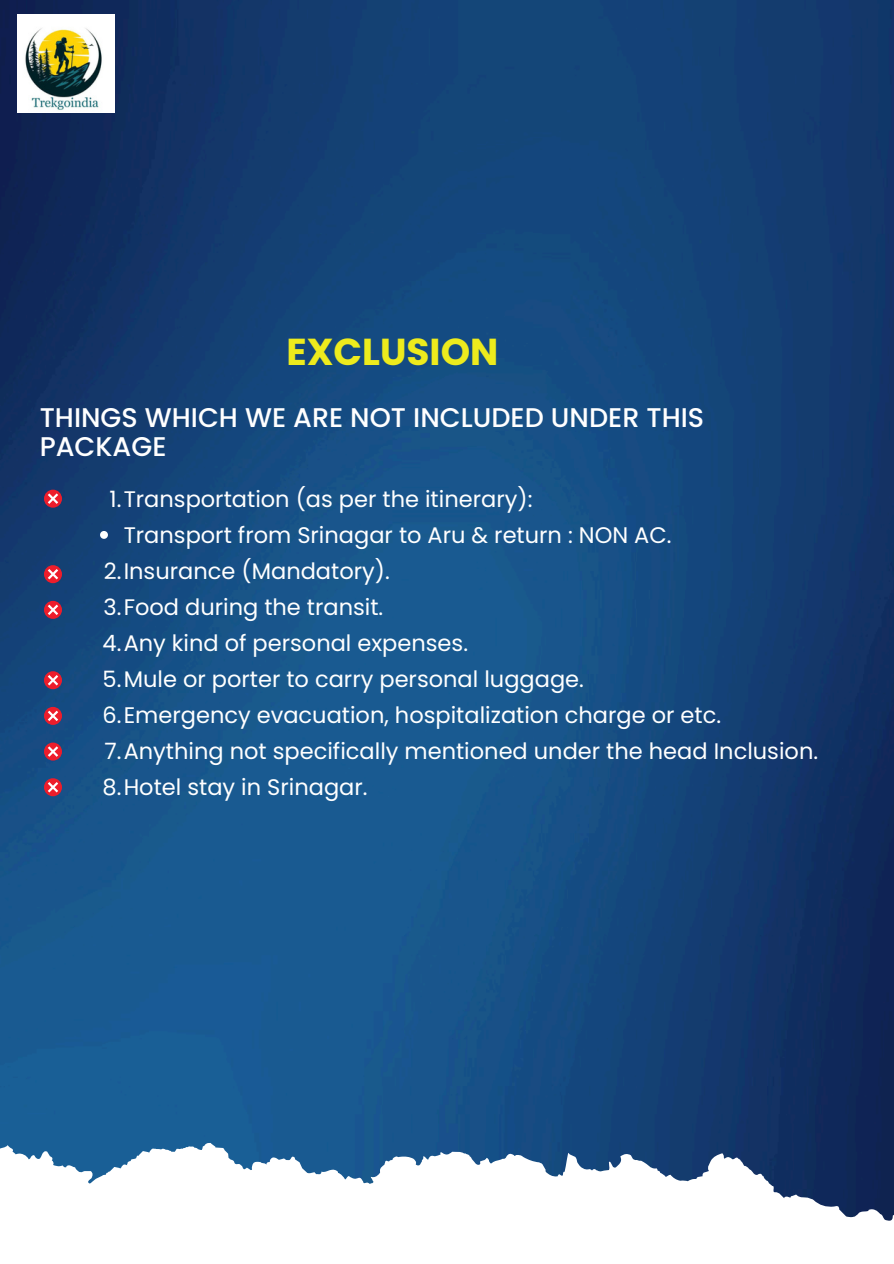
<style>
.page{position:relative;width:894px;height:1264px;background:#fff}
.page>*{position:absolute;margin:0;border:0;box-sizing:border-box;transform-origin:0 0}
.t1{font:700 37.5px "Poppins";color:#edeb1d}
.t2{font:500 27px/29.2px "Poppins";color:#fff}
.t3{font:22.5px "Poppins";color:#fff}
</style>
<div class="page">
<img style="left:0;top:0;width:893px;height:1184px">
<div style="left:44px;top:489px;width:18px;height:18px;background:#ed1d2b;border-radius:50%"></div>
<svg style="left:48px;top:493px;width:10px;height:11px"></svg>
<div style="left:44px;top:565px;width:18px;height:18px;background:#ed1d2b;border-radius:50%"></div>
<svg style="left:48px;top:569px;width:10px;height:10px"></svg>
<div style="left:44px;top:601px;width:18px;height:18px;background:#ed1d2b;border-radius:50%"></div>
<svg style="left:48px;top:604px;width:10px;height:11px"></svg>
<div style="left:44px;top:671px;width:18px;height:18px;background:#ed1d2b;border-radius:50%"></div>
<svg style="left:48px;top:675px;width:10px;height:10px"></svg>
<div style="left:44px;top:707px;width:18px;height:18px;background:#ed1d2b;border-radius:50%"></div>
<svg style="left:48px;top:710px;width:10px;height:11px"></svg>
<div style="left:44px;top:742px;width:18px;height:18px;background:#ed1d2b;border-radius:50%"></div>
<svg style="left:48px;top:746px;width:10px;height:10px"></svg>
<div style="left:44px;top:778px;width:18px;height:18px;background:#ed1d2b;border-radius:50%"></div>
<svg style="left:48px;top:782px;width:10px;height:10px"></svg>
<svg style="left:100px;top:531px;width:8px;height:8px"></svg>
<img style="left:18px;top:14px;width:97px;height:98px">
<svg style="left:415px;top:1150px;width:478px;height:71px"></svg>
<p class="t1" style="left:286px;top:326px;width:213px">EXCLUSION</p>
<h1 class="t2" style="left:40px;top:403px;width:665px">THINGS WHICH WE ARE NOT INCLUDED UNDER THIS<br>PACKAGE</h1>
<h2 class="t3" style="left:109px;top:483px;width:424px">1.Transportation (as per the itinerary):</h2>
<p class="t3" style="left:124px;top:519px;width:549px">Transport from Srinagar to Aru &amp; return : NON AC.</p>
<p class="t3" style="left:104px;top:555px;width:287px">2.Insurance (Mandatory).</p>
<p class="t3" style="left:103px;top:591px;width:281px">3.Food during the transit.</p>
<p class="t3" style="left:102px;top:627px;width:367px">4.Any kind of personal expenses.</p>
<p class="t3" style="left:102px;top:663px;width:482px">5.Mule or porter to carry personal luggage.</p>
<p class="t3" style="left:102px;top:699px;width:620px">6.Emergency evacuation, hospitalization charge or etc.</p>
<p class="t3" style="left:104px;top:735px;width:715px">7.Anything not specifically mentioned under the head Inclusion.</p>
<p class="t3" style="left:102px;top:771px;width:266px">8.Hotel stay in Srinagar.</p>
</div>
